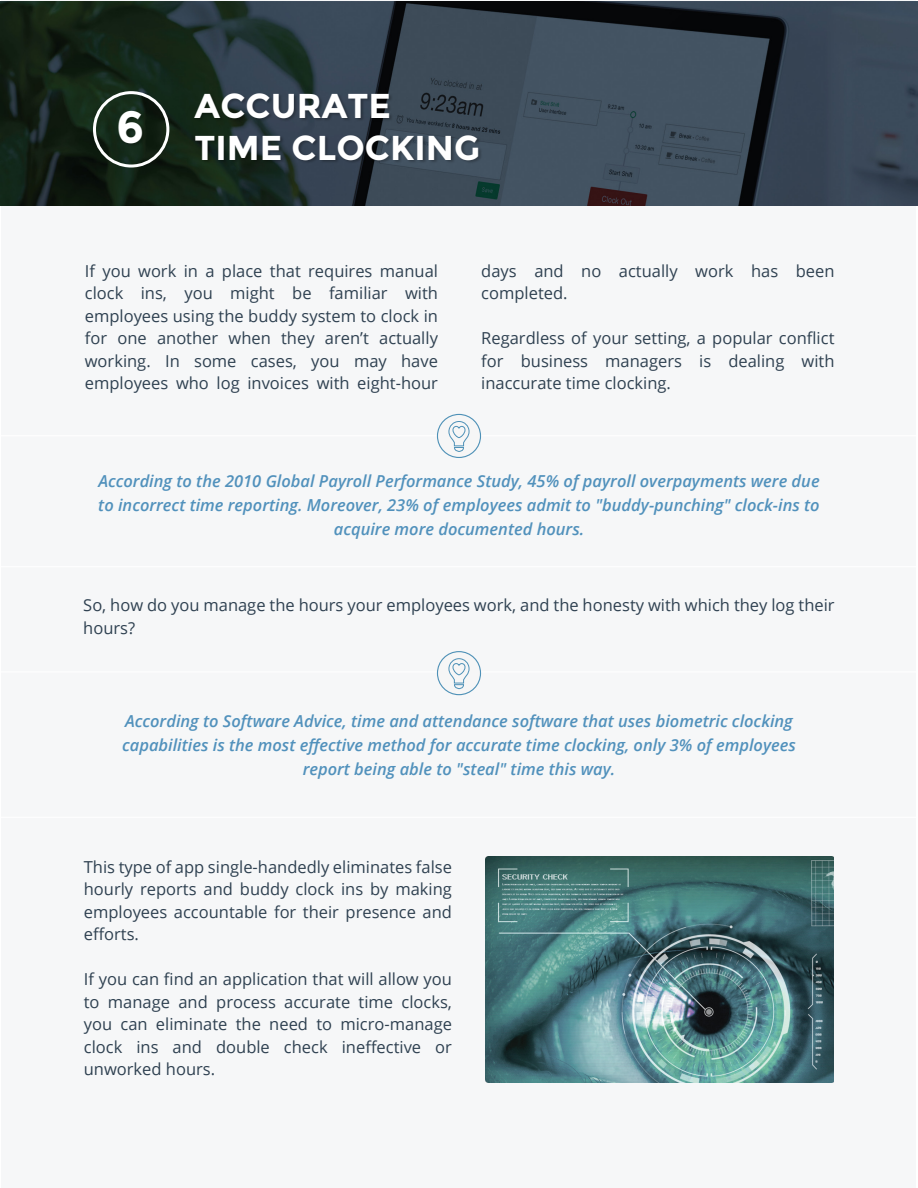
<style>
.page{position:relative;width:918px;height:1188px;background:#fff}
.page>*{position:absolute;margin:0;border:0;box-sizing:border-box;transform-origin:0 0}
.t1{font:700 45px "Montserrat";color:#fff}
.t2{font:700 34.5px/41.4px "Montserrat";color:#fff}
.t3{font:16.5px/22.5px "Open Sans";color:#2f4151;text-align:justify}
.t4{font:italic 600 16.5px/24px "Open Sans";color:#5191bc;text-align:center}
</style>
<div class="page">
<div style="left:2px;top:0;width:914px;height:1188px;background:#f6f7f8"></div>
<img style="left:0;top:2px;width:918px;height:204px">
<img style="left:193px;top:88px;width:293px;height:86px">
<img style="left:115px;top:104px;width:35px;height:56px">
<div style="left:93px;top:91px;width:76px;height:77px;border:3px solid #fff;border-radius:50%"></div>
<img style="left:485px;top:857px;width:349px;height:226px">
<hr style="left:0;top:435px;width:918px;height:1px;background:#fff">
<hr style="left:0;top:671px;width:918px;height:1px;background:#fff">
<hr style="left:0;top:817px;width:918px;height:1px;background:#fff">
<hr style="left:0;top:566px;width:918px;height:1px;background:#fff">
<div style="left:437px;top:414px;width:44px;height:43px;background:#f6f6f6;border-radius:50%"></div>
<div style="left:437px;top:414px;width:44px;height:44px;border:1px solid #4e91b7;border-radius:50%"></div>
<svg style="left:448px;top:421px;width:22px;height:31px"></svg>
<div style="left:437px;top:652px;width:44px;height:43px;background:#f6f6f6;border-radius:50%"></div>
<div style="left:437px;top:651px;width:44px;height:44px;border:1px solid #4e91b7;border-radius:50%"></div>
<svg style="left:448px;top:658px;width:22px;height:31px"></svg>
<h1 class="t1" style="left:116px;top:100px;width:30px">6</h1>
<h2 class="t2" style="left:195px;top:85px;width:287px">ACCURATE<br>TIME CLOCKING</h2>
<p class="t3" style="left:85px;top:259px;width:355px">If you work in a place that requires manual clock ins, you might be familiar with employees using the buddy system to clock in for one another when they aren’t actually working. In some cases, you may have employees who log invoices with eight-hour</p>
<p class="t3" style="left:481px;top:259px;width:355px">days and no actually work has been completed.</p>
<p class="t3" style="left:481px;top:327px;width:355px">Regardless of your setting, a popular conflict for business managers is dealing with inaccurate time clocking.</p>
<p class="t4" style="left:98px;top:469px;width:723px">According to the 2010 Global Payroll Performance Study, 45% of payroll overpayments were due to incorrect time reporting. Moreover, 23% of employees admit to "buddy-punching" clock-ins to acquire more documented hours.</p>
<p class="t3" style="left:83px;top:593px;width:753px">So, how do you manage the hours your employees work, and the honesty with which they log their hours?</p>
<p class="t4" style="left:122px;top:709px;width:675px">According to Software Advice, time and attendance software that uses biometric clocking capabilities is the most effective method for accurate time clocking, only 3% of employees report being able to "steal" time this way.</p>
<p class="t3" style="left:84px;top:855px;width:370px">This type of app single-handedly eliminates false hourly reports and buddy clock ins by making employees accountable for their presence and efforts.</p>
<p class="t3" style="left:84px;top:968px;width:370px">If you can find an application that will allow you to manage and process accurate time clocks, you can eliminate the need to micro-manage clock ins and double check ineffective or unworked hours.</p>
</div>
